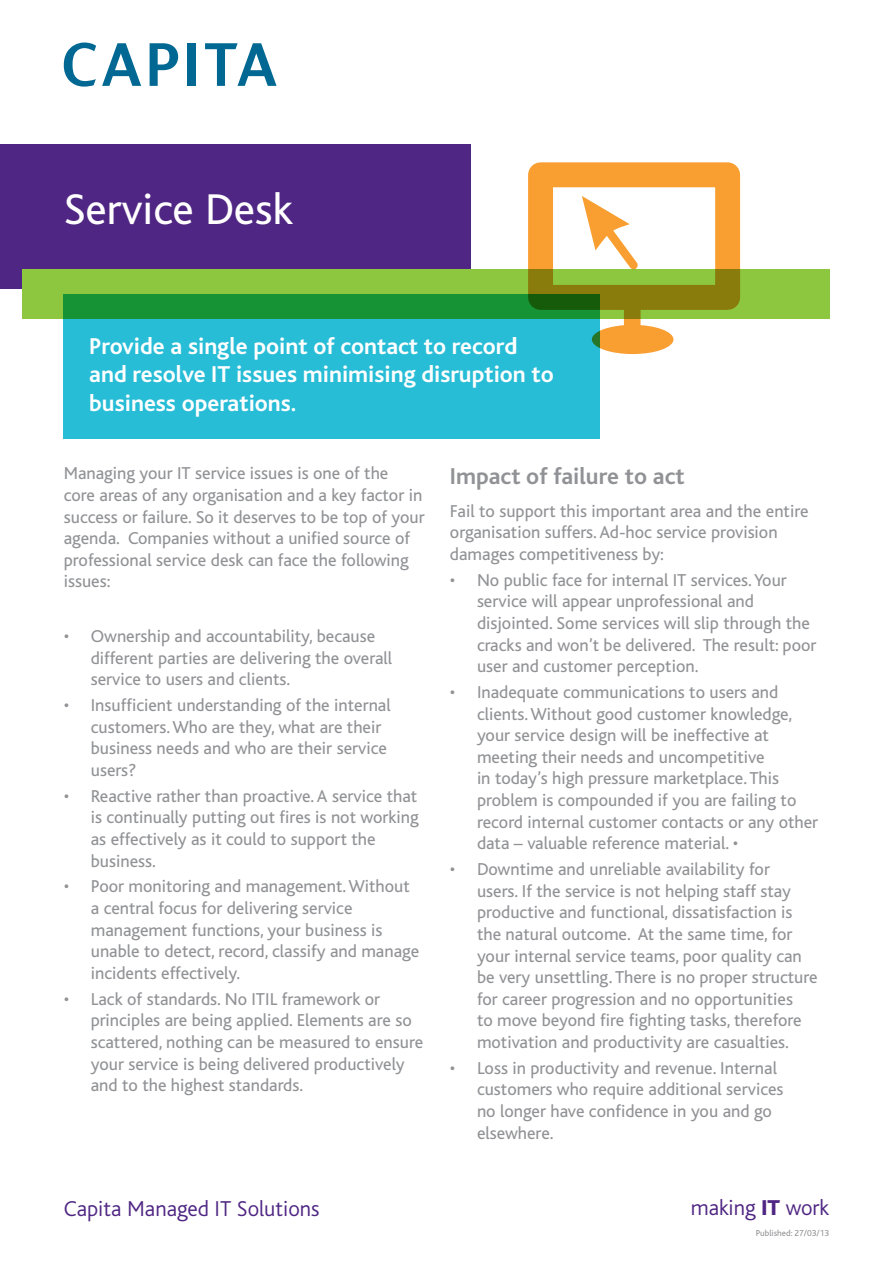
<style>
.page{position:relative;width:893px;height:1263px;background:#fff}
.page>*{position:absolute;margin:0;border:0;box-sizing:border-box;transform-origin:0 0}
.t1{font:45px "Bliss";color:#fff}
.t2{font:700 24px/28.8px "Bliss";color:#fff}
.t3{font:700 24px "Bliss";color:#919295}
.t4{font:300 22.5px "Bliss";color:#4f2683}
.t5{font:18px/21.6px "Bliss";color:#919295}
.t6{font:9px "Bliss";color:#919295}
.s1{font-weight:800}
</style>
<div class="page">
<div style="left:0;top:145px;width:471px;height:144px;background:#4f2683"></div>
<svg style="left:150px;top:43px;width:28px;height:43px"></svg>
<div style="left:188px;top:43px;width:8px;height:43px;background:#006893"></div>
<svg style="left:64px;top:43px;width:32px;height:44px"></svg>
<svg style="left:102px;top:43px;width:39px;height:43px"></svg>
<svg style="left:205px;top:43px;width:72px;height:43px"></svg>
<div style="left:22px;top:269px;width:807px;height:50px;background:#8dc73f"></div>
<svg style="left:63px;top:294px;width:537px;height:145px;background:#25b6bd"></svg>
<div style="left:528px;top:162px;width:212px;height:148px;border:25px solid #f99e31"></div>
<div style="left:592px;top:325px;width:81px;height:29px;background:#f99e31;border-radius:50%"></div>
<svg style="left:624px;top:308px;width:16px;height:17px"></svg>
<svg style="left:577px;top:196px;width:68px;height:112px"></svg>
<h1 class="t1" style="left:64px;top:186px;width:231px">Service Desk</h1>
<h2 class="t2" style="left:89px;top:332px;width:466px">Provide a single point of contact to record and resolve IT issues minimising disruption to business operations.</h2>
<p class="t5" style="left:64px;top:463px;width:363px">Managing your IT service issues is one of the<br>core areas of any organisation and a key factor in success or failure. So it deserves to be top of your agenda. Companies without a unified source of professional service desk can face the following issues:</p>
<p class="t5" style="left:91px;top:626px;width:303px;text-indent:-27px">• Ownership and accountability, because different parties are delivering the overall service to users and clients.</p>
<p class="t5" style="left:91px;top:695px;width:301px;text-indent:-27px">• Insufficient understanding of the internal customers. Who are they, what are their business needs and who are their service users?</p>
<p class="t5" style="left:91px;top:785px;width:329px;text-indent:-27px">• Reactive rather than proactive. A service that is continually putting out fires is not working as effectively as it could to support the business.</p>
<p class="t5" style="left:91px;top:876px;width:330px;text-indent:-27px">• Poor monitoring and management. Without a central focus for delivering service management functions, your business is unable to detect, record, classify and manage incidents effectively.</p>
<p class="t5" style="left:91px;top:988px;width:334px;text-indent:-27px">• Lack of standards. No ITIL framework or principles are being applied. Elements are so scattered, nothing can be measured to ensure your service is being delivered productively and to the highest standards.</p>
<h2 class="t3" style="left:450px;top:464px;width:236px">Impact of failure to act</h2>
<p class="t5" style="left:450px;top:500px;width:360px">Fail to support this important area and the entire organisation suffers. Ad-hoc service provision damages competitiveness by:</p>
<p class="t5" style="left:477px;top:569px;width:341px;text-indent:-27px">• No public face for internal IT services. Your service will appear unprofessional and disjointed. Some services will slip through the cracks and won’t be delivered. The result: poor user and customer perception.</p>
<p class="t5" style="left:477px;top:682px;width:343px;text-indent:-27px">• Inadequate communications to users and clients. Without good customer knowledge, your service design will be ineffective at meeting their needs and uncompetitive<br>in today’s high pressure marketplace. This problem is compounded if you are failing to record internal customer contacts or any other data – valuable reference material. •</p>
<p class="t5" style="left:477px;top:859px;width:342px;text-indent:-27px">• Downtime and unreliable availability for<br>users. If the service is not helping staff stay productive and functional, dissatisfaction is the natural outcome. At the same time, for your internal service teams, poor quality can be very unsettling. There is no proper structure for career progression and no opportunities<br>to move beyond fire fighting tasks, therefore motivation and productivity are casualties.</p>
<p class="t5" style="left:477px;top:1057px;width:308px;text-indent:-27px">• Loss in productivity and revenue. Internal customers who require additional services no longer have confidence in you and go elsewhere.</p>
<p class="t4" style="left:64px;top:1197px;width:257px">Capita Managed IT Solutions</p>
<p class="t4" style="left:691px;top:1196px;width:140px">making <span class="s1">IT</span> work</p>
<p class="t6" style="left:756px;top:1228px;width:75px">Published: 27/03/13</p>
</div>
